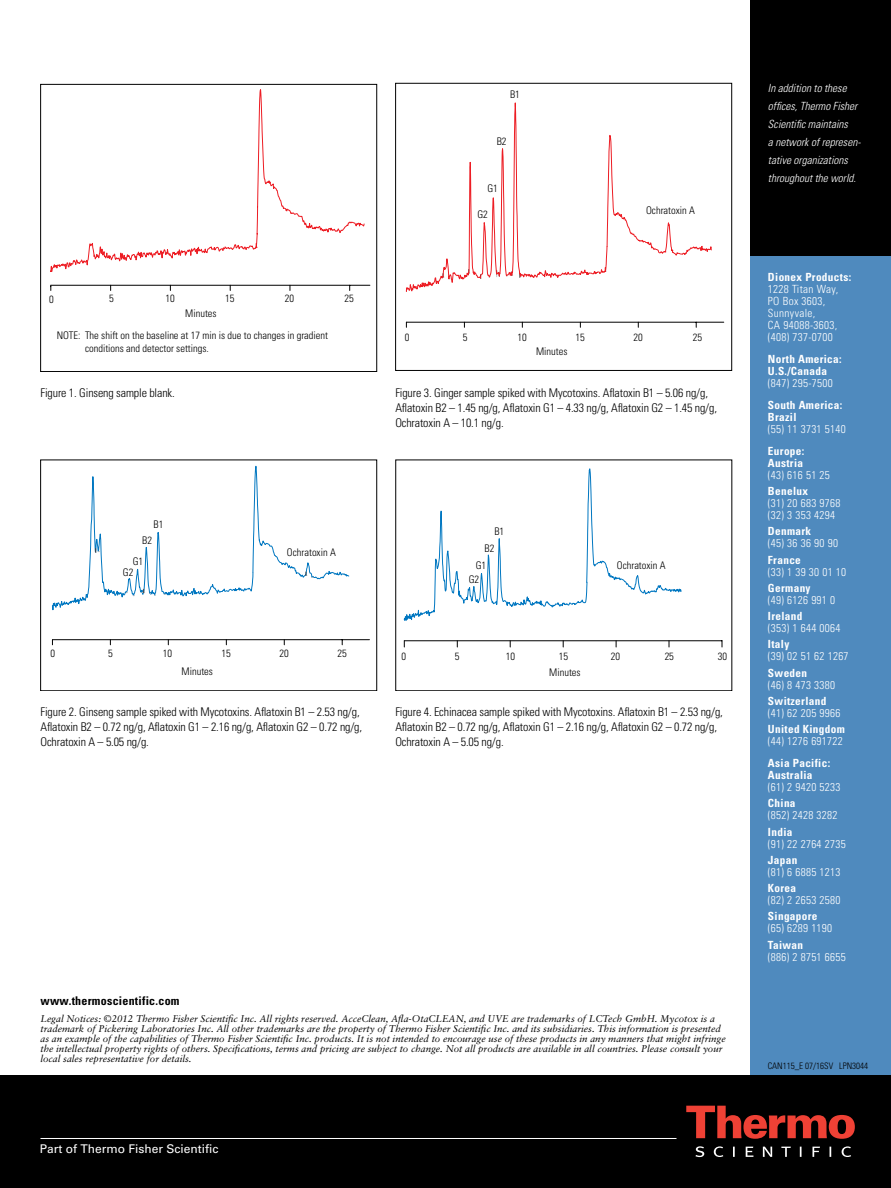
<style>
.page{position:relative;width:891px;height:1188px;background:#fff}
.page>*{position:absolute;margin:0;border:0;box-sizing:border-box;transform-origin:0 0}
.t1{font:300 condensed 12px/15px "Univers";letter-spacing:-.01em;color:#000}
.t2{font:12px "Univers";color:#fff}
.t3{font:700 condensed 12px "Univers";letter-spacing:.02em;color:#000}
.t4{font:300 condensed 11.25px/12px "Univers";letter-spacing:.03em;color:#fff}
.t5{font:700 condensed 11.25px/12px "Univers";letter-spacing:.03em;color:#fff}
.t6{font:italic 300 condensed 11.25px/18px "Univers";color:#fff}
.t7{font:300 condensed 10.5px/12.6px "Univers";color:#010101}
.t8{font:italic 9.75px/10.1px "Sabon";color:#000}
.t9{font:300 condensed 9px "Univers";color:#000}
</style>
<div class="page">
<div style="left:750px;top:0;width:141px;height:256px;background:#000"></div>
<div style="left:750px;top:256px;width:141px;height:932px;background:#4f8abe"></div>
<div style="left:0;top:1076px;width:891px;height:112px;background:#000"></div>
<svg style="left:686px;top:1106px;width:169px;height:33px"></svg>
<svg style="left:695px;top:1146px;width:156px;height:11px"></svg>
<hr style="left:40px;top:1138px;width:637px;height:1px;background:#fff">
<div style="left:40px;top:84px;width:337px;height:288px;border:1px solid #000"></div>
<hr style="left:51px;top:285px;width:319px;height:1px;background:#000">
<svg style="left:50px;top:89px;width:315px;height:183px"></svg>
<div style="left:40px;top:460px;width:337px;height:231px;border:1px solid #000"></div>
<hr style="left:52px;top:639px;width:317px;height:1px;background:#000">
<svg style="left:52px;top:465px;width:298px;height:146px"></svg>
<svg style="left:95px;top:549px;width:4px;height:4px"></svg>
<svg style="left:142px;top:589px;width:14px;height:7px"></svg>
<svg style="left:306px;top:572px;width:7px;height:6px"></svg>
<div style="left:395px;top:83px;width:337px;height:288px;border:1px solid #000"></div>
<hr style="left:406px;top:322px;width:318px;height:1px;background:#000">
<svg style="left:406px;top:102px;width:306px;height:190px"></svg>
<div style="left:395px;top:460px;width:337px;height:231px;border:1px solid #000"></div>
<hr style="left:404px;top:640px;width:318px;height:1px;background:#000">
<svg style="left:404px;top:468px;width:278px;height:175px"></svg>
<p class="t7" style="left:510px;top:88px;width:11px">B1</p>
<p class="t7" style="left:497px;top:135px;width:11px">B2</p>
<p class="t7" style="left:487px;top:182px;width:12px">G1</p>
<p class="t7" style="left:49px;top:293px;width:6px">0</p>
<p class="t7" style="left:109px;top:293px;width:6px">5</p>
<p class="t7" style="left:165px;top:293px;width:11px">10</p>
<p class="t7" style="left:225px;top:293px;width:11px">15</p>
<p class="t7" style="left:285px;top:293px;width:11px">20</p>
<p class="t7" style="left:345px;top:293px;width:11px">25</p>
<p class="t7" style="left:185px;top:307px;width:33px">Minutes</p>
<p class="t7" style="left:85px;top:329px;width:245px;text-indent:-28px">NOTE: The shift on the baseline at 17 min is due to changes in gradient conditions and detector settings.</p>
<p class="t1" style="left:40px;top:385px;width:136px">Figure 1. Ginseng sample blank.</p>
<p class="t7" style="left:477px;top:208px;width:12px">G2</p>
<p class="t7" style="left:646px;top:204px;width:50px">Ochratoxin A</p>
<p class="t7" style="left:405px;top:331px;width:6px">0</p>
<p class="t7" style="left:463px;top:331px;width:6px">5</p>
<p class="t7" style="left:518px;top:331px;width:11px">10</p>
<p class="t7" style="left:575px;top:331px;width:11px">15</p>
<p class="t7" style="left:633px;top:331px;width:11px">20</p>
<p class="t7" style="left:693px;top:331px;width:11px">25</p>
<p class="t7" style="left:536px;top:345px;width:33px">Minutes</p>
<p class="t1" style="left:395px;top:385px;width:323px">Figure 3. Ginger sample spiked with Mycotoxins. Aflatoxin B1 – 5.06 ng/g,<br>Aflatoxin B2 – 1.45 ng/g, Aflatoxin G1 – 4.33 ng/g, Aflatoxin G2 – 1.45 ng/g,<br>Ochratoxin A – 10.1 ng/g.</p>
<p class="t7" style="left:154px;top:518px;width:11px">B1</p>
<p class="t7" style="left:133px;top:530px;width:21px;line-height:20.7px;text-indent:9px">B2<br>G1</p>
<p class="t7" style="left:123px;top:566px;width:12px">G2</p>
<p class="t7" style="left:287px;top:546px;width:50px">Ochratoxin A</p>
<p class="t7" style="left:50px;top:647px;width:6px">0</p>
<p class="t7" style="left:108px;top:647px;width:6px">5</p>
<p class="t7" style="left:163px;top:647px;width:11px">10</p>
<p class="t7" style="left:222px;top:647px;width:11px">15</p>
<p class="t7" style="left:280px;top:647px;width:11px">20</p>
<p class="t7" style="left:337px;top:647px;width:11px">25</p>
<p class="t7" style="left:182px;top:665px;width:33px">Minutes</p>
<p class="t1" style="left:40px;top:704px;width:323px">Figure 2. Ginseng sample spiked with Mycotoxins. Aflatoxin B1 – 2.53 ng/g,<br>Aflatoxin B2 – 0.72 ng/g, Aflatoxin G1 – 2.16 ng/g, Aflatoxin G2 – 0.72 ng/g,<br>Ochratoxin A – 5.05 ng/g.</p>
<p class="t7" style="left:494px;top:525px;width:11px">B1</p>
<p class="t7" style="left:476px;top:539px;width:20px;line-height:17.9px;text-indent:9px">B2<br>G1</p>
<p class="t7" style="left:469px;top:573px;width:12px">G2</p>
<p class="t7" style="left:617px;top:559px;width:50px">Ochratoxin A</p>
<p class="t7" style="left:402px;top:650px;width:6px">0</p>
<p class="t7" style="left:455px;top:650px;width:6px">5</p>
<p class="t7" style="left:506px;top:650px;width:11px">10</p>
<p class="t7" style="left:559px;top:650px;width:11px">15</p>
<p class="t7" style="left:611px;top:650px;width:11px">20</p>
<p class="t7" style="left:665px;top:650px;width:11px">25</p>
<p class="t7" style="left:718px;top:650px;width:11px">30</p>
<p class="t7" style="left:549px;top:666px;width:33px">Minutes</p>
<p class="t1" style="left:395px;top:704px;width:329px">Figure 4. Echinacea sample spiked with Mycotoxins. Aflatoxin B1 – 2.53 ng/g,<br>Aflatoxin B2 – 0.72 ng/g, Aflatoxin G1 – 2.16 ng/g, Aflatoxin G2 – 0.72 ng/g,<br>Ochratoxin A – 5.05 ng/g.</p>
<p class="t3" style="left:40px;top:994px;width:141px">www.thermoscientific.com</p>
<p class="t8" style="left:40px;top:1013px;width:687px">Legal Notices: ©2012 Thermo Fisher Scientific Inc. All rights reserved. AcceClean, Afla-OtaCLEAN, and UVE are trademarks of LCTech GmbH. Mycotox is a trademark of Pickering Laboratories Inc. All other trademarks are the property of Thermo Fisher Scientific Inc. and its subsidiaries. This information is presented as an example of the capabilities of Thermo Fisher Scientific Inc. products. It is not intended to encourage use of these products in any manners that might infringe the intellectual property rights of others. Specifications, terms and pricing are subject to change. Not all products are available in all countries. Please consult your local sales representative for details.</p>
<p class="t2" style="left:40px;top:1141px;width:180px">Part of Thermo Fisher Scientific</p>
<p class="t6" style="left:768px;top:79px;width:94px">In addition to these offices, Thermo Fisher<br>Scientific maintains<br>a network of represen&shy;tative organizations throughout the world.</p>
<p class="t5" style="left:768px;top:271px;width:85px">Dionex Products:</p>
<p class="t4" style="left:768px;top:283px;width:72px">1228 Titan Way,<br>PO Box 3603,<br>Sunnyvale,<br>CA 94088-3603, (408) 737-0700</p>
<p class="t5" style="left:768px;top:353px;width:75px">North America:<br>U.S./Canada</p>
<p class="t4" style="left:768px;top:377px;width:66px">(847) 295-7500</p>
<p class="t5" style="left:768px;top:399px;width:76px">South America:<br>Brazil</p>
<p class="t4" style="left:768px;top:423px;width:79px">(55) 11 3731 5140</p>
<p class="t5" style="left:768px;top:445px;width:38px">Europe:<br>Austria</p>
<p class="t4" style="left:768px;top:469px;width:63px">(43) 616 51 25</p>
<p class="t5" style="left:768px;top:485px;width:42px">Benelux</p>
<p class="t4" style="left:768px;top:497px;width:74px">(31) 20 683 9768 (32) 3 353 4294</p>
<p class="t5" style="left:768px;top:525px;width:45px">Denmark</p>
<p class="t4" style="left:768px;top:537px;width:71px">(45) 36 36 90 90</p>
<p class="t5" style="left:768px;top:553px;width:34px">France</p>
<p class="t4" style="left:768px;top:565px;width:80px">(33) 1 39 30 01 10</p>
<p class="t5" style="left:768px;top:582px;width:44px">Germany</p>
<p class="t4" style="left:768px;top:594px;width:69px">(49) 6126 991 0</p>
<p class="t5" style="left:768px;top:610px;width:36px">Ireland</p>
<p class="t4" style="left:768px;top:622px;width:74px">(353) 1 644 0064</p>
<p class="t5" style="left:768px;top:638px;width:23px">Italy</p>
<p class="t4" style="left:768px;top:650px;width:82px">(39) 02 51 62 1267</p>
<p class="t5" style="left:768px;top:667px;width:41px">Sweden</p>
<p class="t4" style="left:768px;top:679px;width:69px">(46) 8 473 3380</p>
<p class="t5" style="left:768px;top:695px;width:60px">Switzerland</p>
<p class="t4" style="left:768px;top:707px;width:74px">(41) 62 205 9966</p>
<p class="t5" style="left:768px;top:723px;width:78px">United Kingdom</p>
<p class="t4" style="left:768px;top:735px;width:76px">(44) 1276 691722</p>
<p class="t5" style="left:768px;top:757px;width:64px">Asia Pacific:<br>Australia</p>
<p class="t4" style="left:768px;top:781px;width:74px">(61) 2 9420 5233</p>
<p class="t5" style="left:768px;top:797px;width:29px">China</p>
<p class="t4" style="left:768px;top:809px;width:71px">(852) 2428 3282</p>
<p class="t5" style="left:768px;top:826px;width:26px">India</p>
<p class="t4" style="left:768px;top:838px;width:79px">(91) 22 2764 2735</p>
<p class="t5" style="left:768px;top:854px;width:31px">Japan</p>
<p class="t4" style="left:768px;top:866px;width:74px">(81) 6 6885 1213</p>
<p class="t5" style="left:768px;top:882px;width:30px">Korea</p>
<p class="t4" style="left:768px;top:894px;width:74px">(82) 2 2653 2580</p>
<p class="t5" style="left:768px;top:910px;width:51px">Singapore</p>
<p class="t4" style="left:768px;top:922px;width:66px">(65) 6289 1190</p>
<p class="t5" style="left:768px;top:939px;width:37px">Taiwan</p>
<p class="t4" style="left:768px;top:951px;width:79px">(886) 2 8751 6655</p>
<p class="t9" style="left:768px;top:1060px;width:102px">CAN115_E 07/16SV LPN3044</p>
</div>
